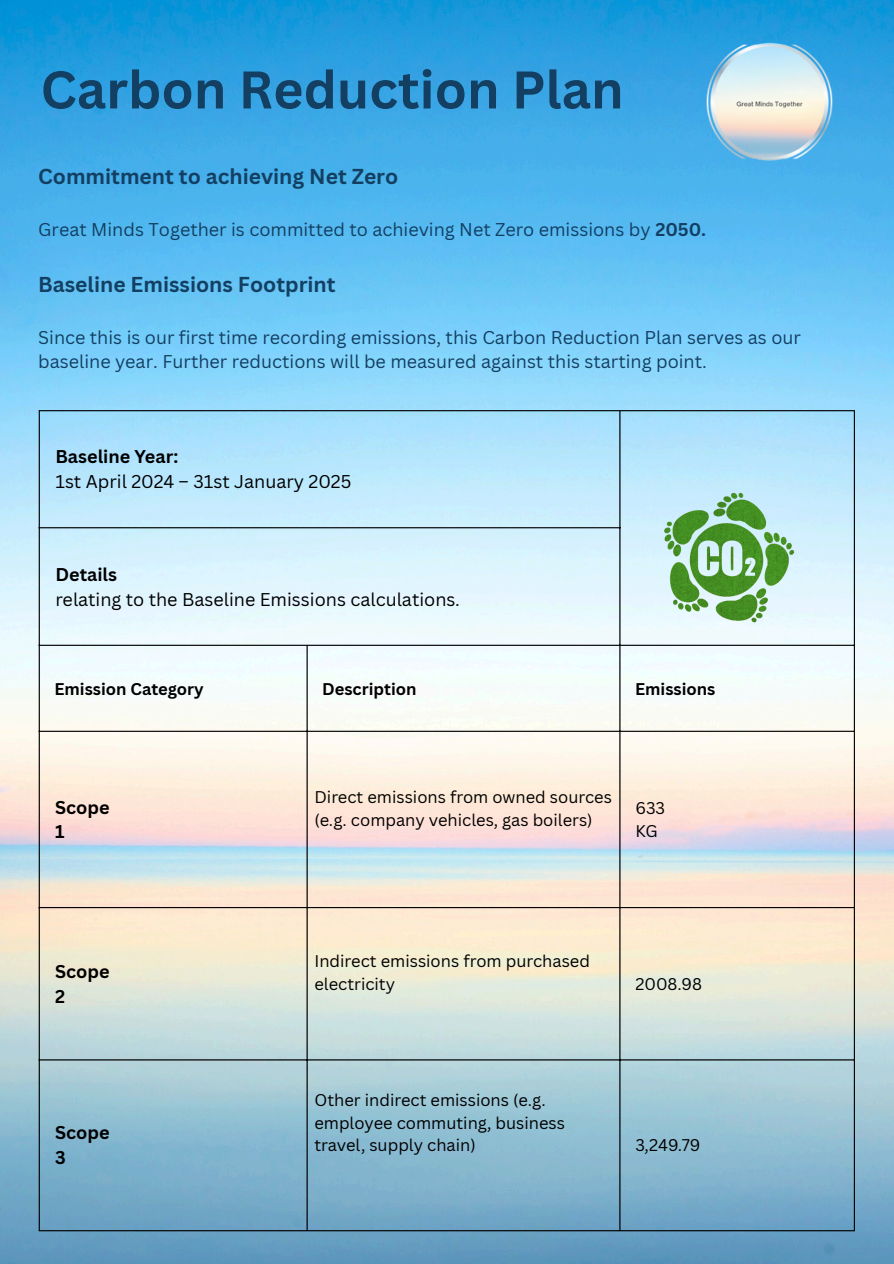
<style>
.page{position:relative;width:894px;height:1264px;background:#fff}
.page>*{position:absolute;margin:0;border:0;box-sizing:border-box;transform-origin:0 0}
.t1{font:700 51.75px "Canva Sans";color:#133f62}
.t2{font:700 21px "Canva Sans";color:#133f62}
.t3{font:18px/24.8px "Canva Sans";color:#133f62}
.t4{font:18px "Canva Sans";color:#000}
.t5{font:700 18px "Canva Sans";color:#000}
.t6{font:16.5px/22.5px "Canva Sans";color:#000}
.t7{font:700 16.5px "Canva Sans";color:#000}
.s1{font-weight:700}
</style>
<div class="page">
<img style="left:0;top:0;width:893px;height:1263px">
<img style="left:691px;top:29px;width:156px;height:157px">
<hr style="left:39px;top:411px;width:1px;height:819px;background:#000">
<hr style="left:306px;top:646px;width:1px;height:584px;background:#000">
<hr style="left:619px;top:411px;width:1px;height:819px;background:#000">
<hr style="left:853px;top:411px;width:1px;height:819px;background:#000">
<hr style="left:39px;top:410px;width:815px;height:1px;background:#000">
<hr style="left:39px;top:527px;width:581px;height:1px;background:#000">
<hr style="left:39px;top:644px;width:815px;height:2px;background:#000">
<hr style="left:39px;top:730px;width:815px;height:2px;background:#000">
<hr style="left:39px;top:907px;width:815px;height:1px;background:#000">
<hr style="left:39px;top:1059px;width:815px;height:1px;background:#000">
<hr style="left:39px;top:1230px;width:815px;height:1px;background:#000">
<img style="left:619px;top:483px;width:213px;height:148px">
<p class="t1" style="left:40px;top:53px;width:584px">Carbon Reduction Plan</p>
<p class="t2" style="left:38px;top:161px;width:361px">Commitment to achieving Net Zero</p>
<p class="t3" style="left:38px;top:216px;width:669px">Great Minds Together is committed to achieving Net Zero emissions by <span class="s1">2050.</span></p>
<p class="t2" style="left:38px;top:269px;width:299px">Baseline Emissions Footprint</p>
<p class="t3" style="left:38px;top:324px;width:764px">Since this is our first time recording emissions, this Carbon Reduction Plan serves as our baseline year. Further reductions will be measured against this starting point.</p>
<p class="t5" style="left:55px;top:444px;width:124px">Baseline Year:</p>
<h1 class="t4" style="left:55px;top:468px;width:297px">1st April 2024 – 31st January 2025</h1>
<p class="t5" style="left:55px;top:561px;width:63px">Details</p>
<p class="t4" style="left:55px;top:586px;width:406px">relating to the Baseline Emissions calculations.</p>
<p class="t7" style="left:54px;top:677px;width:151px">Emission Category</p>
<p class="t7" style="left:322px;top:677px;width:96px">Description</p>
<p class="t7" style="left:635px;top:677px;width:82px">Emissions</p>
<p class="t5" style="left:55px;top:794px;width:56px">Scope</p>
<p class="t5" style="left:55px;top:819px;width:11px">1</p>
<p class="t5" style="left:55px;top:958px;width:56px">Scope</p>
<p class="t5" style="left:55px;top:983px;width:12px">2</p>
<p class="t5" style="left:55px;top:1120px;width:56px">Scope</p>
<p class="t5" style="left:55px;top:1144px;width:12px">3</p>
<p class="t6" style="left:314px;top:785px;width:299px">Direct emissions from owned sources (e.g. company vehicles, gas boilers)</p>
<p class="t6" style="left:635px;top:796px;width:31px">633</p>
<p class="t6" style="left:635px;top:819px;width:24px">KG</p>
<p class="t6" style="left:314px;top:949px;width:277px">Indirect emissions from purchased electricity</p>
<p class="t6" style="left:314px;top:1088px;width:252px">Other indirect emissions (e.g. employee commuting, business travel, supply chain)</p>
<p class="t6" style="left:635px;top:972px;width:68px">2008.98</p>
<p class="t6" style="left:635px;top:1133px;width:67px">3,249.79</p>
</div>
